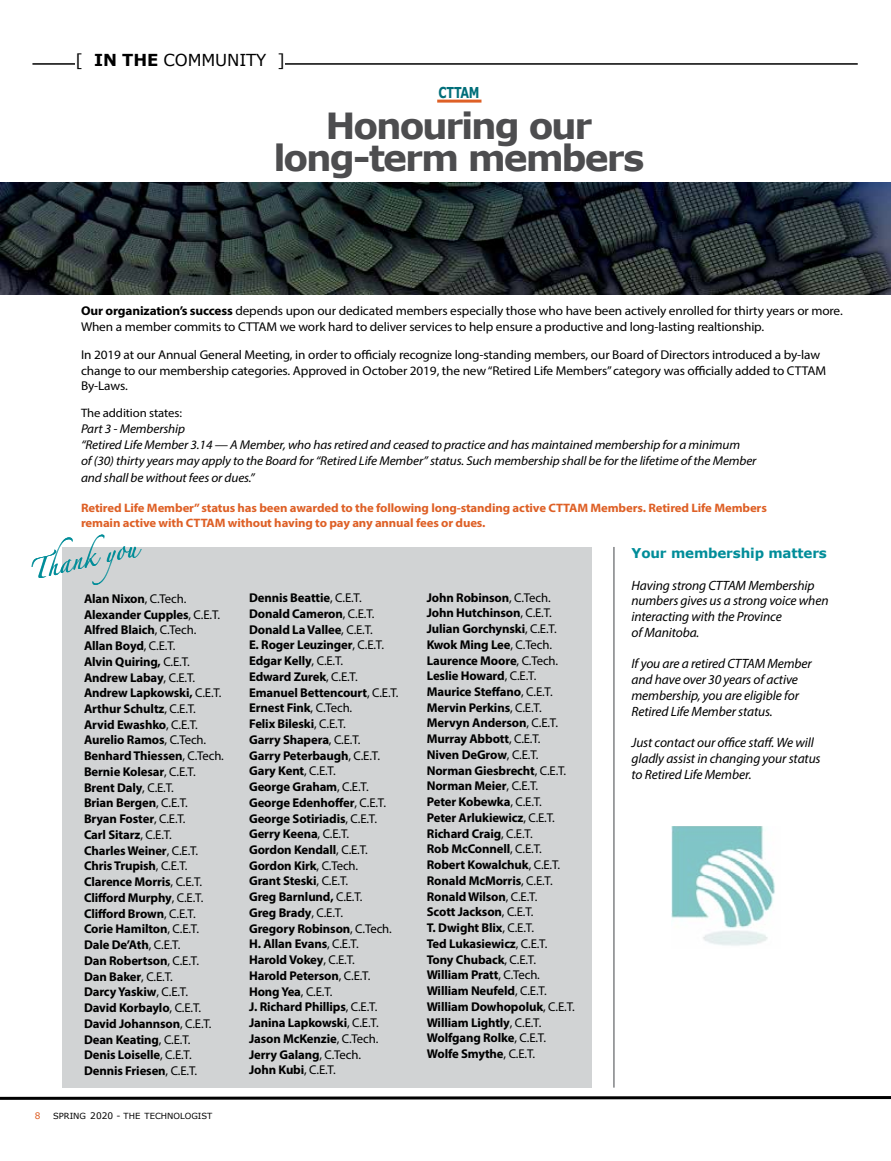
<style>
.page{position:relative;width:891px;height:1161px;background:#fff}
.page>*{position:absolute;margin:0;border:0;box-sizing:border-box;transform-origin:0 0}
.t1{font:700 36px/31.5px "Verdana";letter-spacing:-.06em;color:#4d4d4f;text-align:center}
.t2{font:18px "Zapfino";color:#008d99}
.t3{font:16.5px "Verdana";letter-spacing:-.01em;color:#000}
.t4{font:700 15px "Verdana";letter-spacing:-.035em;color:#006e79;scale:.75 1}
.t5{font:italic 13.5px/15.8px "Myriad Pro";letter-spacing:-.01em;color:#000}
.t6{font:700 13.5px "Verdana";letter-spacing:-.01em;color:#008d99}
.t7{font:700 12.75px/15.8px "Myriad Pro";letter-spacing:-.01em;color:#000}
.t8{font:12.75px/15.8px "Myriad Pro";letter-spacing:-.01em;color:#000;scale:1.04 1}
.t9{font:italic 12.75px/15.8px "Myriad Pro";letter-spacing:-.01em;color:#000;scale:1.04 1}
.t10{font:700 12.15px/15.1px "Myriad Pro";letter-spacing:-.01em;color:#de6026;scale:1.04 1}
.t11{font:12.15px "Myriad Pro";letter-spacing:-.01em;color:#000;scale:1.04 1}
.t12{font:8.4px "Verdana";color:#000}
.s1{font-weight:700}
.s2{font-weight:400}
.s3{font-size:9px;color:#de6026}
.s4{font-size:9px}
</style>
<div class="page">
<img style="left:0;top:182px;width:891px;height:112px">
<hr style="left:613px;top:547px;width:2px;height:541px;background:#808285">
<hr style="left:32px;top:63px;width:826px;height:2px;background:#000">
<div style="left:76px;top:53px;width:209px;height:36px;background:#fff"></div>
<hr style="left:437px;top:100px;width:45px;height:3px;background:#de6026">
<div style="left:62px;top:547px;width:529px;height:541px;background:#d1d3d4"></div>
<img style="left:672px;top:826px;width:103px;height:120px">
<svg style="left:0;top:1096px;width:891px;height:4px;background:#3f3f3f"></svg>
<p class="t3" style="left:76px;top:49px;width:211px">[ <span class="s1">IN THE</span> COMMUNITY ]</p>
<p class="t4" style="left:439px;top:83px;width:56px">CTTAM</p>
<h1 class="t1" style="left:273px;top:111px;width:373px">Honouring our long-term members</h1>
<p class="t8" style="left:81px;top:303px;width:734px"><span class="s1">Our organization’s success</span> depends upon our dedicated members especially those who have been actively enrolled for thirty years or more.<br>When a member commits to CTTAM we work hard to deliver services to help ensure a productive and long-lasting realtionship.</p>
<p class="t8" style="left:81px;top:347px;width:718px">In 2019 at our Annual General Meeting, in order to officialy recognize long-standing members, our Board of Directors introduced a by-law change to our membership categories. Approved in October 2019, the new “Retired Life Members” category was officially added to CTTAM<br>By-Laws.</p>
<p class="t11" style="left:81px;top:406px;width:99px">The addition states:</p>
<p class="t9" style="left:81px;top:421px;width:651px">Part 3 - Membership<br>“Retired Life Member 3.14 — A Member, who has retired and ceased to practice and has maintained membership for a minimum<br>of (30) thirty years may apply to the Board for “Retired Life Member” status. Such membership shall be for the lifetime of the Member</p>
<p class="t9" style="left:81px;top:470px;width:169px">and shall be without fees or dues.”</p>
<p class="t10" style="left:81px;top:500px;width:661px">Retired Life Member” status has been awarded to the following long-standing active CTTAM Members. Retired Life Members remain active with CTTAM without having to pay any annual fees or dues.</p>
<h2 class="t2" style="left:27px;top:564px;width:111px;rotate:-13deg">Thank you</h2>
<p class="t7" style="left:84px;top:590px;width:141px">Alan Nixon<span class="s2">, C.Tech.<br></span>Alexander Cupples<span class="s2">, C.E.T.<br></span>Alfred Blaich<span class="s2">, C.Tech.<br></span>Allan Boyd<span class="s2">, C.E.T.<br></span>Alvin Quiring, <span class="s2">C.E.T.<br></span>Andrew Labay<span class="s2">, C.E.T.<br></span>Andrew Lapkowski, <span class="s2">C.E.T.<br></span>Arthur Schultz<span class="s2">, C.E.T.<br></span>Arvid Ewashko<span class="s2">, C.E.T.<br></span>Aurelio Ramos<span class="s2">, C.Tech.<br></span>Benhard Thiessen<span class="s2">, C.Tech.<br></span>Bernie Kolesar<span class="s2">, C.E.T.<br></span>Brent Daly<span class="s2">, C.E.T.<br></span>Brian Bergen<span class="s2">, C.E.T.<br></span>Bryan Foster<span class="s2">, C.E.T.<br></span>Carl Sitarz<span class="s2">, C.E.T.<br></span>Charles Weiner<span class="s2">, C.E.T.<br></span>Chris Trupish<span class="s2">, C.E.T.<br></span>Clarence Morris<span class="s2">, C.E.T.<br></span>Clifford Murphy<span class="s2">, C.E.T.<br></span>Clifford Brown<span class="s2">, C.E.T.<br></span>Corie Hamilton<span class="s2">, C.E.T.<br></span>Dale De’Ath<span class="s2">, C.E.T.<br></span>Dan Robertson<span class="s2">, C.E.T.<br></span>Dan Baker<span class="s2">, C.E.T.<br></span>Darcy Yaskiw<span class="s2">, C.E.T.<br></span>David Korbaylo<span class="s2">, C.E.T.<br></span>David Johannson<span class="s2">, C.E.T.<br></span>Dean Keating<span class="s2">, C.E.T.<br></span>Denis Loiselle<span class="s2">, C.E.T.<br></span>Dennis Friesen<span class="s2">, C.E.T.</span></p>
<p class="t7" style="left:249px;top:589px;width:151px">Dennis Beattie<span class="s2">, C.E.T.<br></span>Donald Cameron<span class="s2">, C.E.T.<br></span>Donald La Vallee<span class="s2">, C.E.T.<br></span>E. Roger Leuzinger<span class="s2">, C.E.T.<br></span>Edgar Kelly<span class="s2">, C.E.T.<br></span>Edward Zurek<span class="s2">, C.E.T.<br></span>Emanuel Bettencourt<span class="s2">, C.E.T.<br></span>Ernest Fink<span class="s2">, C.Tech.<br></span>Felix Bileski<span class="s2">, C.E.T.<br></span>Garry Shapera<span class="s2">, C.E.T.<br></span>Garry Peterbaugh<span class="s2">, C.E.T.<br></span>Gary Kent<span class="s2">, C.E.T.<br></span>George Graham<span class="s2">, C.E.T.<br></span>George Edenhoffer<span class="s2">, C.E.T.<br></span>George Sotiriadis<span class="s2">, C.E.T.<br></span>Gerry Keena<span class="s2">, C.E.T.<br></span>Gordon Kendall<span class="s2">, C.E.T.<br></span>Gordon Kirk<span class="s2">, C.Tech.<br></span>Grant Steski<span class="s2">, C.E.T.<br></span>Greg Barnlund, <span class="s2">C.E.T.<br></span>Greg Brady<span class="s2">, C.E.T.<br></span>Gregory Robinson<span class="s2">, C.Tech.<br></span>H. Allan Evans<span class="s2">, C.E.T.<br></span>Harold Vokey<span class="s2">, C.E.T.<br></span>Harold Peterson<span class="s2">, C.E.T.<br></span>Hong Yea<span class="s2">, C.E.T.<br></span>J. Richard Phillips<span class="s2">, C.E.T.<br></span>Janina Lapkowski<span class="s2">, C.E.T.<br></span>Jason McKenzie<span class="s2">, C.Tech.<br></span>Jerry Galang<span class="s2">, C.Tech.<br></span>John Kubi<span class="s2">, C.E.T.</span></p>
<p class="t7" style="left:427px;top:589px;width:150px">John Robinson<span class="s2">, C.Tech.<br></span>John Hutchinson<span class="s2">, C.E.T.<br></span>Julian Gorchynski<span class="s2">, C.E.T.<br></span>Kwok Ming Lee<span class="s2">, C.Tech.<br></span>Laurence Moore<span class="s2">, C.Tech.<br></span>Leslie Howard<span class="s2">, C.E.T.<br></span>Maurice Steffano<span class="s2">, C.E.T.<br></span>Mervin Perkins<span class="s2">, C.E.T.<br></span>Mervyn Anderson<span class="s2">, C.E.T.<br></span>Murray Abbott<span class="s2">, C.E.T.<br></span>Niven DeGrow<span class="s2">, C.E.T.<br></span>Norman Giesbrecht<span class="s2">, C.E.T.<br></span>Norman Meier<span class="s2">, C.E.T.<br></span>Peter Kobewka<span class="s2">, C.E.T.<br></span>Peter Arlukiewicz<span class="s2">, C.E.T.<br></span>Richard Craig<span class="s2">, C.E.T.<br></span>Rob McConnell<span class="s2">, C.E.T.<br></span>Robert Kowalchuk<span class="s2">, C.E.T.<br></span>Ronald McMorris<span class="s2">, C.E.T.<br></span>Ronald Wilson<span class="s2">, C.E.T.<br></span>Scott Jackson<span class="s2">, C.E.T.<br></span>T. Dwight Blix<span class="s2">, C.E.T.<br></span>Ted Lukasiewicz<span class="s2">, C.E.T.<br></span>Tony Chuback<span class="s2">, C.E.T.<br></span>William Pratt<span class="s2">, C.Tech.<br></span>William Neufeld<span class="s2">, C.E.T.<br></span>William Dowhopoluk<span class="s2">, C.E.T.<br></span>William Lightly<span class="s2">, C.E.T.<br></span>Wolfgang Rolke<span class="s2">, C.E.T.<br></span>Wolfe Smythe<span class="s2">, C.E.T.</span></p>
<p class="t12" style="left:35px;top:1110px;width:179px"><span class="s3">8</span> SPRING <span class="s4">2020 -</span> THE TECHNOLOGIST</p>
<p class="t6" style="left:632px;top:544px;width:197px">Your membership matters</p>
<p class="t5" style="left:632px;top:577px;width:199px">Having strong CTTAM Membership numbers gives us a strong voice when interacting with the Province<br>of Manitoba.</p>
<p class="t5" style="left:632px;top:656px;width:182px">If you are a retired CTTAM Member and have over 30 years of active membership, you are eligible for<br>Retired Life Member status.</p>
<p class="t5" style="left:632px;top:734px;width:191px">Just contact our office staff. We will gladly assist in changing your status to Retired Life Member.</p>
</div>
